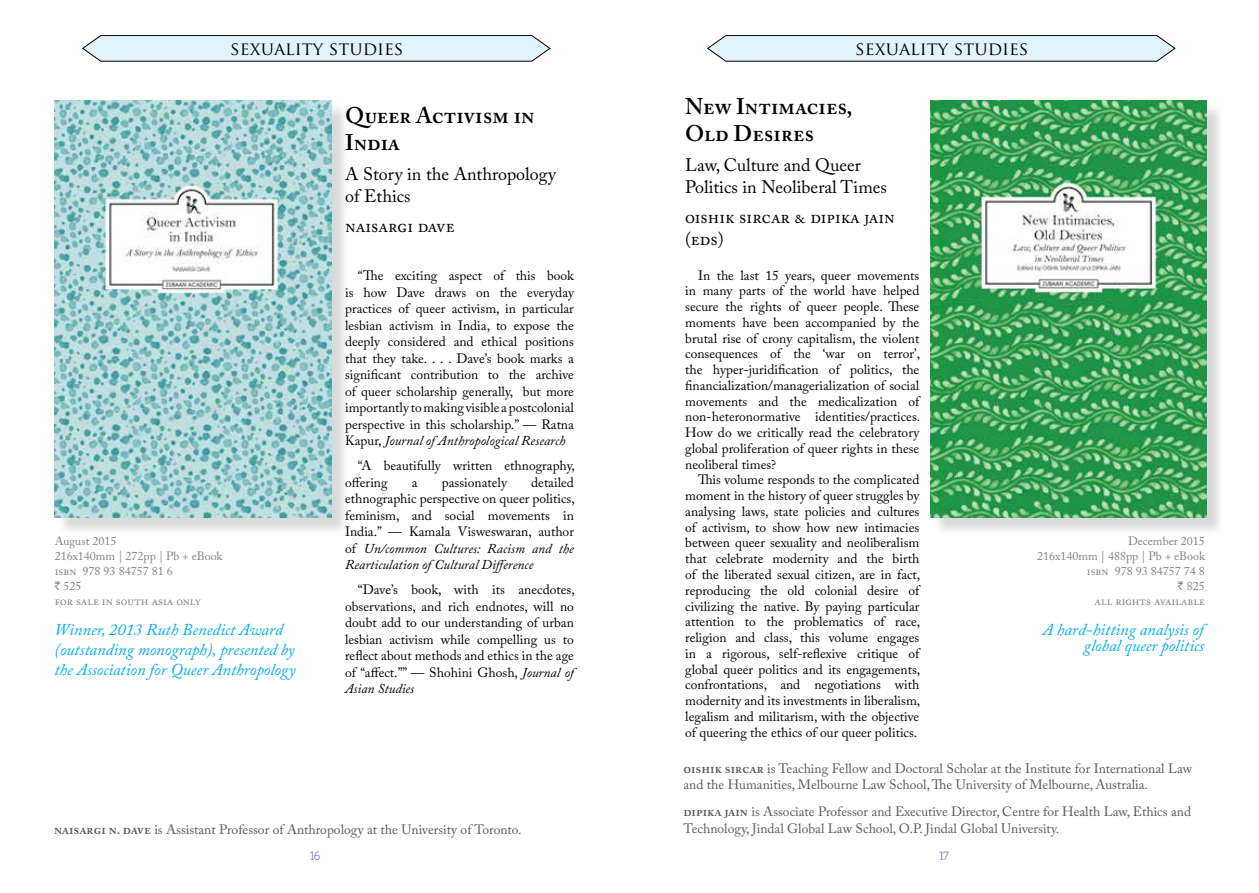
<style>
.page{position:relative;width:1259px;height:893px;background:#fff}
.page>*{position:absolute;margin:0;border:0;box-sizing:border-box;transform-origin:0 0}
.t1{font:600 22.5px/27px "Adobe Caslon Pro";color:#000}
.t2{font:18px/21.6px "Adobe Caslon Pro";color:#000}
.t3{font:18px "Trajan Pro";color:#000}
.t4{font:italic 16.5px/19.8px "Adobe Caslon Pro";color:#00aeef}
.t5{font:13.5px/15.8px "Adobe Caslon Pro";letter-spacing:.005em;color:#000;text-align:justify}
.t6{font:13.5px/16.5px "Adobe Caslon Pro";color:#58595b}
.t7{font:12px/15px "Adobe Caslon Pro";color:#808285}
.t8{font:500 12px "Mank Sans";color:#7578b0}
.s1{font-family:"Rupee"}
.s2{font-style:italic}
.s3{font-weight:600}
</style>
<div class="page">
<div style="left:57px;top:103px;width:293px;height:433px;background:#000;opacity:.15"></div>
<img style="left:55px;top:101px;width:276px;height:416px">
<svg style="left:82px;top:35px;width:469px;height:27px"></svg>
<div style="left:932px;top:103px;width:293px;height:433px;background:#000;opacity:.15"></div>
<img style="left:930px;top:101px;width:276px;height:416px">
<svg style="left:707px;top:35px;width:469px;height:27px"></svg>
<h2 class="t3" style="left:230px;top:37px;width:175px">SEXUALITY STUDIES</h2>
<p class="t7" style="left:55px;top:534px;width:170px">August 2015<br>216x140mm | 272pp | Pb + eBook isbn 978 93 84757 81 6<br><span class="s1">s</span> 525<br>for sale in south asia only</p>
<p class="t4" style="left:54px;top:620px;width:243px">Winner, 2013 Ruth Benedict Award (outstanding monograph), presented by the Association for Queer Anthropology</p>
<h1 class="t1" style="left:345px;top:102px;width:191px">Queer Activism in<br>India</h1>
<h2 class="t2" style="left:345px;top:163px;width:213px">A Story in the Anthropology of Ethics</h2>
<h2 class="t2" style="left:345px;top:215px;width:111px">naisargi dave</h2>
<p class="t5" style="left:345px;top:268px;width:231px;line-height:16.5px;text-indent:13px">“The exciting aspect of this book is how Dave draws on the everyday practices of queer activism, in particular lesbian activism in India, to expose the deeply considered and ethical positions that they take. . . . Dave’s book marks a significant contribution to the archive of queer scholarship generally, but more importantly to making visible a postcolonial perspective in this scholarship.” — Ratna Kapur, <span class="s2">Journal of Anthropological Research</span></p>
<p class="t5" style="left:345px;top:457px;width:231px;line-height:16.5px;text-indent:13px">“A beautifully written ethnography, offering</p>
<p class="t5" style="left:345px;top:474px;width:231px;line-height:16.5px;text-indent:186px">detailed ethnographic perspective on queer politics, feminism, and social movements in India.” — Kamala Visweswaran, author of <span class="s2">Un/common Cultures: Racism and the Rearticulation of Cultural Difference</span></p>
<p class="t5" style="left:345px;top:581px;width:231px;line-height:16.5px;text-indent:13px">“Dave’s book, with its anecdotes, observations, and rich endnotes, will no doubt add to our understanding of urban lesbian activism while compelling us to reflect about methods and ethics in the age of “affect.”” — Shohini Ghosh, <span class="s2">Journal of Asian Studies</span></p>
<p class="t5" style="left:412px;top:474px;width:7px">a</p>
<p class="t5" style="left:442px;top:474px;width:67px">passionately</p>
<p class="t6" style="left:54px;top:821px;width:469px"><span class="s3">naisargi n. dave</span> is Assistant Professor of Anthropology at the University of Toronto.</p>
<h2 class="t3" style="left:855px;top:37px;width:175px">SEXUALITY STUDIES</h2>
<h1 class="t1" style="left:685px;top:93px;width:169px">New Intimacies,<br>Old Desires</h1>
<h2 class="t2" style="left:685px;top:154px;width:203px">Law, Culture and Queer<br>Politics in Neoliberal Times</h2>
<h2 class="t2" style="left:685px;top:206px;width:211px">oishik sircar &amp; dipika jain (eds)</h2>
<p class="t5" style="left:685px;top:267px;width:237px;text-indent:13px">In the last 15 years, queer movements in many parts of the world have helped secure the rights of queer people. These moments have been accompanied by the brutal rise of crony capitalism, the violent consequences of the ‘war on terror’, the hyper-juridification of politics, the financialization/managerialization of social movements and the medicalization of non-heteronormative identities/practices.<br>How do we critically read the celebratory global proliferation of queer rights in these neoliberal times?</p>
<p class="t5" style="left:685px;top:472px;width:237px;text-align:left;text-indent:13px">This volume responds to the complicated moment in the history of queer struggles by analysing laws, state policies and cultures of activism, to show how new intimacies between queer sexuality and neoliberalism that celebrate modernity and the birth of the liberated sexual citizen, are in fact, reproducing the old colonial desire of civilizing the native. By paying particular attention to the problematics of race, religion and class, this volume engages in a rigorous, self-reflexive critique of global queer politics and its engagements, confrontations, and negotiations with modernity and its investments in liberalism, legalism and militarism, with the objective of queering the ethics of our queer politics.</p>
<p class="t7" style="left:1037px;top:534px;width:170px;text-align:right">December 2015<br>216x140mm | 488pp | Pb + eBook isbn 978 93 84757 74 8<br><span class="s1">s</span> 825<br>all rights available</p>
<p class="t4" style="left:1043px;top:621px;width:162px;line-height:16.5px;text-align:right">A hard-hitting analysis of global queer politics</p>
<p class="t6" style="left:683px;top:760px;width:510px"><span class="s3">oishik sircar</span> is Teaching Fellow and Doctoral Scholar at the Institute for International Law and the Humanities, Melbourne Law School, The University of Melbourne, Australia.</p>
<p class="t6" style="left:683px;top:803px;width:509px"><span class="s3">dipika jain</span> is Associate Professor and Executive Director, Centre for Health Law, Ethics and<br>Technology, Jindal Global Law School, O.P. Jindal Global University.</p>
<p class="t8" style="left:310px;top:848px;width:12px">16</p>
<p class="t8" style="left:939px;top:848px;width:11px">17</p>
</div>
